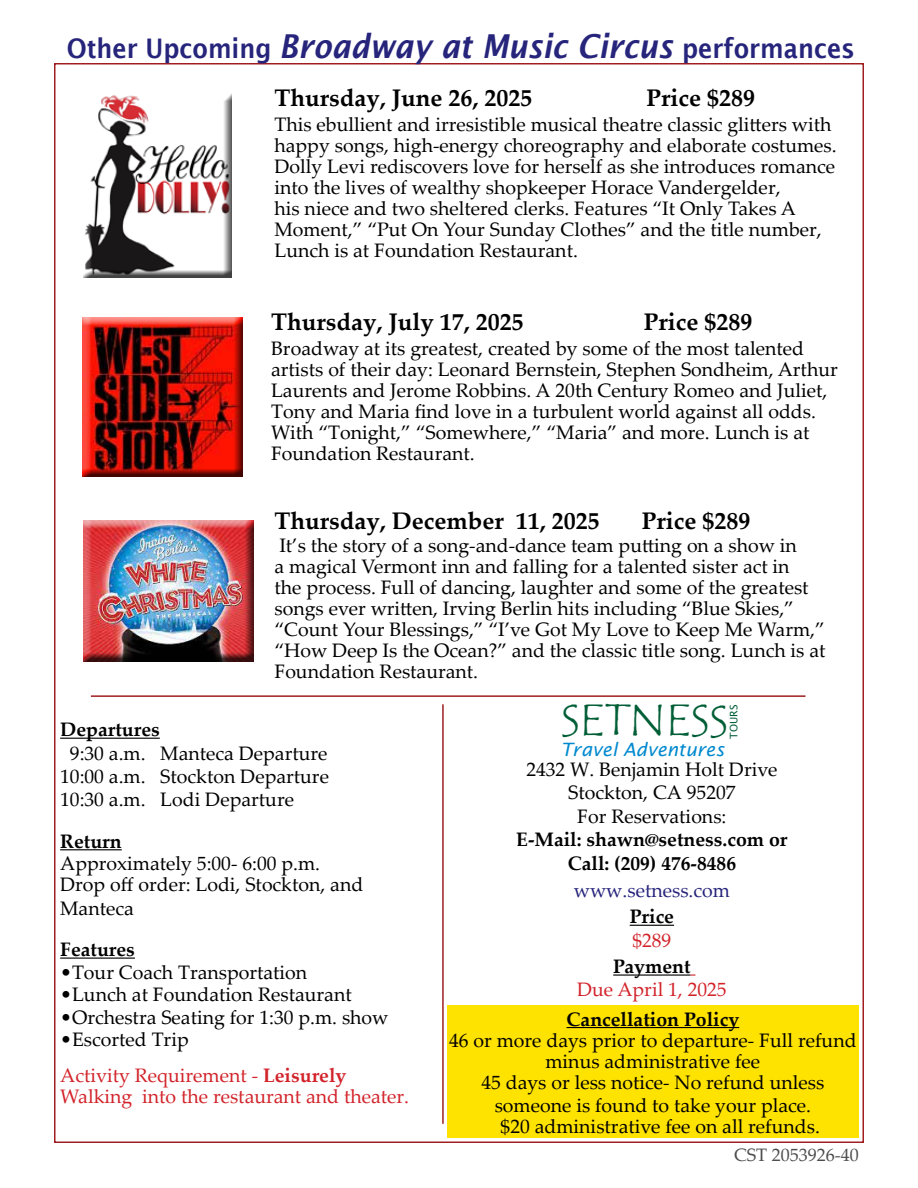
<style>
.page{position:relative;width:918px;height:1188px;background:#fff}
.page>*{position:absolute;margin:0;border:0;box-sizing:border-box;transform-origin:0 0}
.t1{font:45.45px "Tempus Sans ITC";letter-spacing:-.005em;color:#005e36}
.t2{font:600 27px "Lucida Sans";color:#26247b;scale:.9 1}
.t3{font:700 24px "Palatino Linotype";color:#000}
.t4{font:19.5px/21px "Palatino Linotype";color:#000}
.t5{font:700 19.5px/23.4px "Palatino Linotype";color:#000;text-align:center}
.t6{font:19.5px/36px "Palatino Linotype";color:#d2232a}
.t7{font:19.5px "Palatino Linotype";color:#26247b}
.t8{font:italic 18.45px "Lucida Sans";color:#0089cf}
.t9{font:18px "Palatino Linotype";color:#4d4d4f}
.t10{font:10.35px "Lucida Sans";letter-spacing:-.005em;color:#005e36}
.s1{font-style:italic;font-size:33px}
.s2{color:#000}
.s3{font-weight:700}
</style>
<div class="page">
<hr style="left:60px;top:738px;width:100px;height:1px;background:#000">
<hr style="left:60px;top:849px;width:62px;height:1px;background:#000">
<hr style="left:60px;top:958px;width:75px;height:1px;background:#000">
<hr style="left:442px;top:704px;width:2px;height:420px;background:#a01e21">
<hr style="left:91px;top:695px;width:714px;height:2px;background:#a01e21">
<div style="left:447px;top:1005px;width:412px;height:133px;background:#ffe300"></div>
<hr style="left:567px;top:1027px;width:172px;height:1px;background:#000">
<hr style="left:630px;top:925px;width:44px;height:1px;background:#000">
<hr style="left:613px;top:974px;width:78px;height:2px;background:#000">
<div style="left:83px;top:93px;width:150px;height:185px;background:#000;opacity:.75"></div>
<div style="left:81px;top:317px;width:162px;height:161px;background:#000;opacity:.75"></div>
<div style="left:83px;top:520px;width:171px;height:143px;background:#000;opacity:.75"></div>
<h2 class="t2" style="left:67px;top:32px;width:877px">Other Upcoming <span class="s1">Broadway at Music Circus</span> performances</h2>
<p class="t3" style="left:274px;top:81px;width:259px">Thursday, June 26, 2025</p>
<p class="t3" style="left:646px;top:81px;width:110px">Price $289</p>
<p class="t4" style="left:274px;top:113px;width:564px">This ebullient and irresistible musical theatre classic glitters with happy songs, high-energy choreography and elaborate costumes.<br>Dolly Levi rediscovers love for herself as she introduces romance into the lives of wealthy shopkeeper Horace Vandergelder,<br>his niece and two sheltered clerks. Features “It Only Takes A Moment,” “Put On Your Sunday Clothes” and the title number, Lunch is at Foundation Restaurant.</p>
<p class="t3" style="left:271px;top:305px;width:254px">Thursday, July 17, 2025</p>
<p class="t3" style="left:644px;top:305px;width:110px">Price $289</p>
<p class="t4" style="left:271px;top:337px;width:568px">Broadway at its greatest, created by some of the most talented artists of their day: Leonard Bernstein, Stephen Sondheim, Arthur Laurents and Jerome Robbins. A 20th Century Romeo and Juliet, Tony and Maria find love in a turbulent world against all odds.<br>With “Tonight,” “Somewhere,” “Maria” and more. Lunch is at Foundation Restaurant.</p>
<p class="t3" style="left:274px;top:504px;width:327px">Thursday, December 11, 2025</p>
<p class="t3" style="left:642px;top:504px;width:110px">Price $289</p>
<p class="t4" style="left:274px;top:534px;width:553px">It’s the story of a song-and-dance team putting on a show in<br>a magical Vermont inn and falling for a talented sister act in<br>the process. Full of dancing, laughter and some of the greatest songs ever written, Irving Berlin hits including “Blue Skies,” “Count Your Blessings,” “I’ve Got My Love to Keep Me Warm,” “How Deep Is the Ocean?” and the classic title song. Lunch is at Foundation Restaurant.</p>
<p class="t5" style="left:60px;top:717px;width:101px">Departures</p>
<p class="t4" style="left:60px;top:741px;width:270px;line-height:23.4px;text-align:justify;text-indent:10px">9:30 a.m. Manteca Departure 10:00 a.m. Stockton Departure 10:30 a.m. Lodi Departure</p>
<p class="t5" style="left:60px;top:829px;width:63px">Return</p>
<p class="t4" style="left:60px;top:851px;width:305px;line-height:22.5px">Approximately 5:00- 6:00 p.m.<br>Drop off order: Lodi, Stockton, and<br>Manteca</p>
<p class="t5" style="left:60px;top:937px;width:76px">Features</p>
<p class="t4" style="left:60px;top:961px;width:249px">•Tour Coach Transportation</p>
<p class="t4" style="left:60px;top:983px;width:293px">•Lunch at Foundation Restaurant</p>
<p class="t4" style="left:60px;top:1006px;width:330px">•Orchestra Seating for 1:30 p.m. show</p>
<p class="t6" style="left:60px;top:1021px;width:288px"><span class="s2">•Escorted Trip<br></span>Activity Requirement - <span class="s3">Leisurely</span></p>
<p class="t6" style="left:60px;top:1078px;width:350px">Walking into the restaurant and theater.</p>
<h1 class="t1" style="left:561px;top:692px;width:169px">SETNESS</h1>
<p class="t8" style="left:561px;top:739px;width:165px">Travel Adventures</p>
<p class="t4" style="left:526px;top:756px;width:253px;line-height:23.7px;text-align:center">2432 W. Benjamin Holt Drive<br>Stockton, CA 95207<br>For Reservations:</p>
<p class="t5" style="left:516px;top:827px;width:273px">E-Mail: shawn@setness.com or<br>Call: (209) 476-8486</p>
<p class="t7" style="left:574px;top:876px;width:158px">www.setness.com</p>
<p class="t5" style="left:630px;top:904px;width:46px">Price</p>
<p class="t6" style="left:632px;top:921px;width:40px">$289</p>
<p class="t5" style="left:613px;top:954px;width:79px">Payment</p>
<p class="t6" style="left:577px;top:971px;width:151px">Due April 1, 2025</p>
<p class="t10" style="left:728px;top:739px;width:36px;rotate:-90deg">TOURS</p>
<p class="t5" style="left:567px;top:1007px;width:174px">Cancellation Policy</p>
<p class="t4" style="left:449px;top:1029px;width:409px;text-align:center">46 or more days prior to departure- Full refund minus administrative fee<br>45 days or less notice- No refund unless</p>
<p class="t4" style="left:495px;top:1094px;width:327px;text-align:center">someone is found to take your place. $20 administrative fee on all refunds.</p>
<p class="t9" style="left:734px;top:1142px;width:126px">CST 2053926-40</p>
</div>
